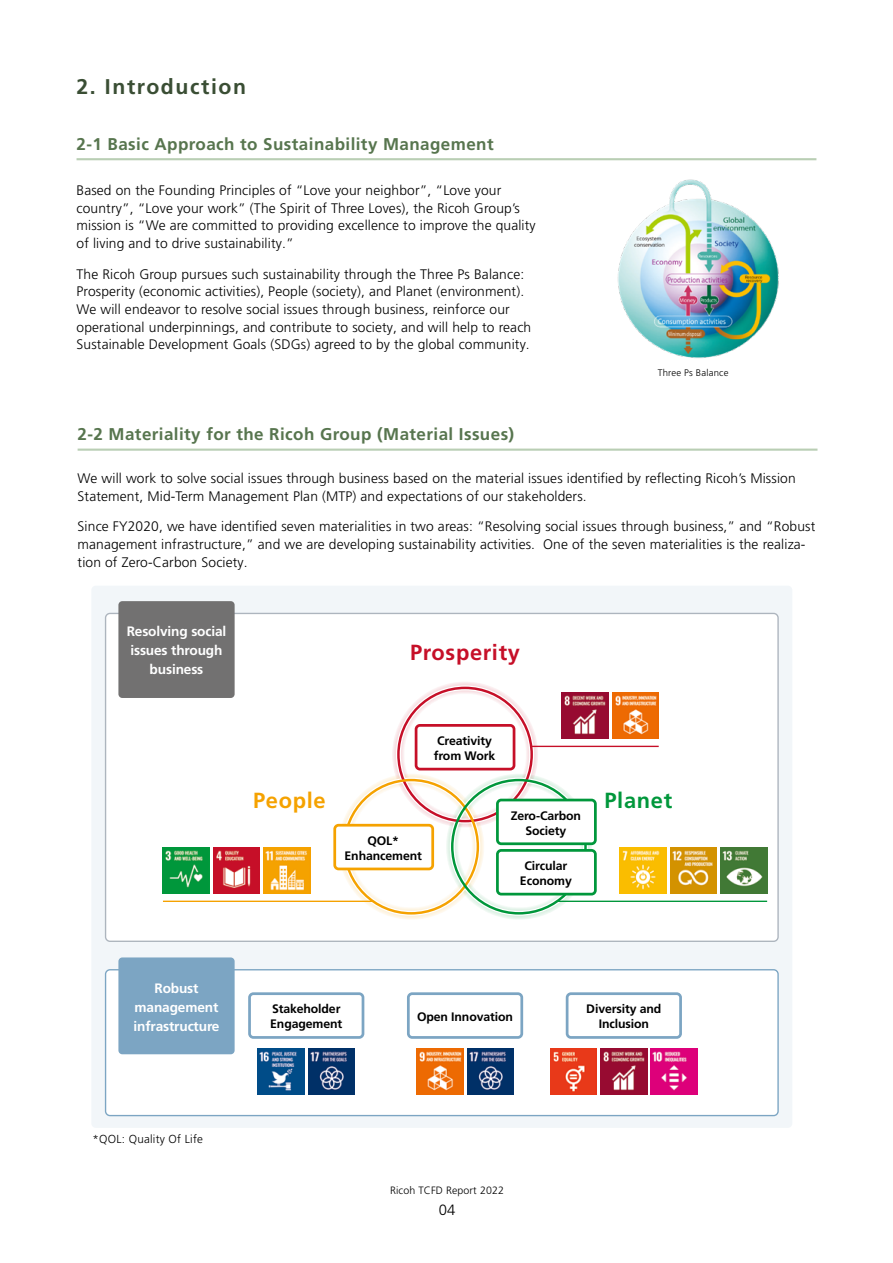
<style>
.page{position:relative;width:893px;height:1263px;background:#fff}
.page>*{position:absolute;margin:0;border:0;box-sizing:border-box;transform-origin:0 0}
.t1{font:700 21.9px "Frutiger LT Pro";letter-spacing:.03em;color:#c60f28}
.t2{font:700 21.9px "Frutiger LT Pro";letter-spacing:.03em;color:#f5a200}
.t3{font:700 21.9px "Frutiger LT Pro";letter-spacing:.03em;color:#00973b}
.t4{font:700 21.3px "Frutiger LT Pro";letter-spacing:.075em;color:#3a4e34}
.t5{font:700 16.95px "Frutiger LT Pro";letter-spacing:.025em;color:#57754e}
.t6{font:300 14.85px "Frutiger LT Pro";color:#000}
.t7{font:300 13.8px/17.7px "Frutiger LT Pro";letter-spacing:.01em;color:#000}
.t8{font:700 13.65px/19.2px "Frutiger LT Pro";letter-spacing:-.01em;color:#fff;text-align:center}
.t9{font:700 12.3px/15px "Frutiger LT Pro";letter-spacing:-.01em;color:#000;text-align:center}
.t10{font:300 11.55px "Frutiger LT Pro";letter-spacing:.02em;color:#000}
.t11{font:300 10.65px "Frutiger LT Pro";letter-spacing:.01em;color:#000}
.t12{font:300 9.6px "Frutiger LT Pro";letter-spacing:.02em;color:#000}
</style>
<div class="page">
<hr style="left:77px;top:158px;width:739px;height:2px;background:#b9ceb4">
<img style="left:618px;top:179px;width:161px;height:179px">
<hr style="left:78px;top:449px;width:739px;height:2px;background:#b9ceb4">
<div style="left:91px;top:586px;width:701px;height:542px;background:#f2f6f9;border-radius:4px"></div>
<div style="left:106px;top:613px;width:672px;height:328px;background:#fff;border-radius:4px"></div>
<div style="left:118px;top:601px;width:117px;height:97px;background:#727171;border-radius:4px"></div>
<div style="left:106px;top:970px;width:672px;height:145px;background:#fff;border-radius:4px"></div>
<div style="left:105px;top:969px;width:674px;height:147px;border:1px solid #7ca5c3;border-radius:4px"></div>
<div style="left:118px;top:957px;width:117px;height:97px;background:#7ca5c3;border-radius:4px"></div>
<div style="left:392px;top:681px;width:146px;height:147px;border:13px solid #c60f28;border-radius:50%"></div>
<div style="left:338px;top:773px;width:146px;height:147px;border:13px solid #f5a200;border-radius:50%"></div>
<div style="left:446px;top:773px;width:146px;height:147px;border:13px solid #00973b;border-radius:50%"></div>
<div style="left:396px;top:685px;width:138px;height:139px;border:5px solid #fff;border-radius:50%"></div>
<div style="left:342px;top:778px;width:138px;height:138px;border:5px solid #fff;border-radius:50%"></div>
<div style="left:450px;top:778px;width:138px;height:138px;border:5px solid #fff;border-radius:50%"></div>
<hr style="left:531px;top:746px;width:128px;height:1px;background:#c60f28">
<hr style="left:558px;top:901px;width:209px;height:1px;background:#00973b">
<hr style="left:163px;top:901px;width:209px;height:1px;background:#f5a200">
<div style="left:335px;top:825px;width:98px;height:44px;background:#fff;border-radius:4px"></div>
<div style="left:333px;top:824px;width:101px;height:46px;border:3px solid #f5a200;border-radius:4px"></div>
<div style="left:497px;top:800px;width:98px;height:44px;background:#fff;border-radius:4px"></div>
<div style="left:496px;top:799px;width:101px;height:46px;border:3px solid #00973b;border-radius:4px"></div>
<div style="left:497px;top:850px;width:98px;height:44px;background:#fff;border-radius:4px"></div>
<div style="left:496px;top:849px;width:101px;height:46px;border:3px solid #00973b;border-radius:4px"></div>
<div style="left:415px;top:724px;width:100px;height:46px;border:3px solid #c60f28;border-radius:4px"></div>
<div style="left:566px;top:992px;width:116px;height:47px;border:3px solid #7ca5c3;border-radius:4px"></div>
<div style="left:407px;top:992px;width:116px;height:47px;border:3px solid #7ca5c3;border-radius:4px"></div>
<div style="left:248px;top:992px;width:116px;height:47px;border:3px solid #7ca5c3;border-radius:4px"></div>
<img style="left:562px;top:692px;width:46px;height:47px">
<img style="left:612px;top:692px;width:47px;height:47px">
<img style="left:601px;top:1048px;width:46px;height:47px">
<img style="left:651px;top:1048px;width:46px;height:47px">
<img style="left:550px;top:1048px;width:47px;height:47px">
<img style="left:163px;top:847px;width:46px;height:46px">
<img style="left:213px;top:847px;width:47px;height:46px">
<img style="left:264px;top:847px;width:46px;height:46px">
<img style="left:417px;top:1048px;width:46px;height:47px">
<img style="left:467px;top:1048px;width:46px;height:47px">
<img style="left:258px;top:1048px;width:46px;height:47px">
<img style="left:308px;top:1048px;width:47px;height:47px">
<img style="left:620px;top:847px;width:46px;height:46px">
<img style="left:721px;top:847px;width:46px;height:46px">
<img style="left:670px;top:847px;width:47px;height:46px">
<h2 class="t4" style="left:77px;top:74px;width:171px">2. Introduction</h2>
<p class="t5" style="left:77px;top:134px;width:419px">2-1 Basic Approach to Sustainability Management</p>
<p class="t7" style="left:77px;top:182px;width:461px">Based on the Founding Principles of “Love your neighbor”, “Love your country”, “Love your work” (The Spirit of Three Loves), the Ricoh Group’s mission is “We are committed to providing excellence to improve the quality of living and to drive sustainability.”</p>
<p class="t7" style="left:77px;top:265px;width:456px">The Ricoh Group pursues such sustainability through the Three Ps Balance:<br>Prosperity (economic activities), People (society), and Planet (environment).<br>We will endeavor to resolve social issues through business, reinforce our operational underpinnings, and contribute to society, and will help to reach Sustainable Development Goals (SDGs) agreed to by the global community.</p>
<p class="t12" style="left:658px;top:367px;width:72px">Three Ps Balance</p>
<p class="t5" style="left:78px;top:424px;width:438px">2-2 Materiality for the Ricoh Group (Material Issues)</p>
<p class="t7" style="left:78px;top:470px;width:720px">We will work to solve social issues through business based on the material issues identified by reflecting Ricoh’s Mission<br>Statement, Mid-Term Management Plan (MTP) and expectations of our stakeholders.</p>
<p class="t7" style="left:78px;top:518px;width:739px">Since FY2020, we have identified seven materialities in two areas: “Resolving social issues through business,” and “Robust management infrastructure,” and we are developing sustainability activities. One of the seven materialities is the realiza&shy;tion of Zero-Carbon Society.</p>
<p class="t8" style="left:127px;top:622px;width:101px">Resolving social issues through business</p>
<h1 class="t1" style="left:410px;top:640px;width:111px">Prosperity</h1>
<p class="t9" style="left:434px;top:733px;width:63px;text-align:left">Creativity from Work</p>
<h1 class="t2" style="left:253px;top:788px;width:74px">People</h1>
<h1 class="t3" style="left:604px;top:788px;width:69px">Planet</h1>
<p class="t9" style="left:511px;top:808px;width:72px">Zero-Carbon<br>Society</p>
<p class="t9" style="left:520px;top:858px;width:53px">Circular<br>Economy</p>
<p class="t9" style="left:345px;top:833px;width:79px">QOL*<br>Enhancement</p>
<p class="t8" style="left:133px;top:978px;width:88px">Robust management infrastructure</p>
<p class="t9" style="left:270px;top:1001px;width:74px;text-align:left">Stakeholder<br>Engagement</p>
<p class="t9" style="left:417px;top:1009px;width:97px">Open Innovation</p>
<p class="t9" style="left:586px;top:1001px;width:77px">Diversity and<br>Inclusion</p>
<p class="t10" style="left:92px;top:1132px;width:112px">*QOL: Quality Of Life</p>
<p class="t11" style="left:390px;top:1184px;width:115px">Ricoh TCFD Report 2022</p>
<p class="t6" style="left:439px;top:1201px;width:18px">04</p>
</div>
